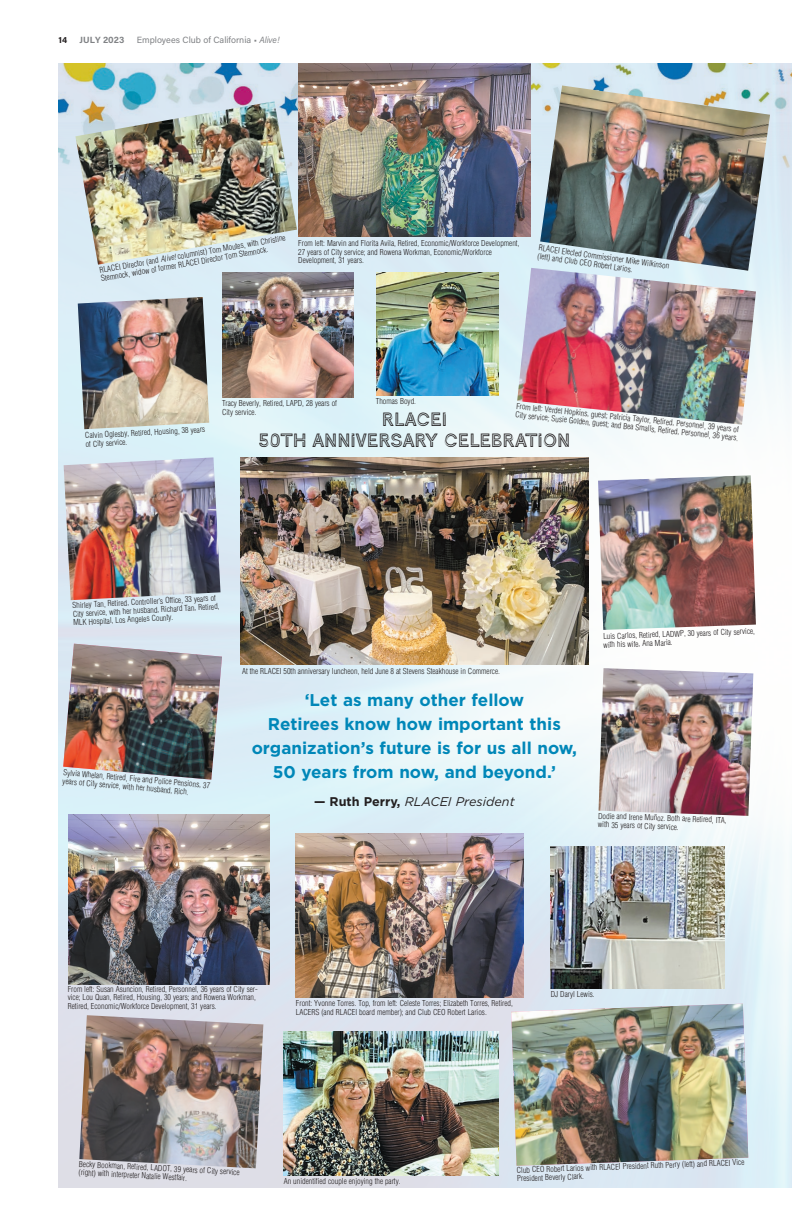
<style>
.page{position:relative;width:792px;height:1224px;background:#fff}
.page>*{position:absolute;margin:0;border:0;box-sizing:border-box;transform-origin:0 0}
.Main_body_text_Feb20{font:20.4px "Continuo";color:#231f20}
.Main_Subhead_Feb2023{font:700 17px/24px "Gotham";color:#0087b8;text-align:center}
.Main_Subhead_Feb2023-2{font:italic 12.6px "Gotham";color:#231f20}
.t1{font:9px "Acumin Pro";color:#808285}
.t2{font:700 9px "Acumin Pro";color:#808285}
.t3{font:700 9px "Acumin Pro";color:#231f20}
.Main_Caption_Feb2023{font:300 condensed 8px/8.5px "Helvetica";color:#231f20}
.s1{font-style:italic}
.s2{font-weight:700;font-style:normal}
</style>
<div class="page">
<img style="left:58px;top:176px;width:734px;height:1012px">
<img style="left:58px;top:63px;width:734px;height:113px">
<img style="left:241px;top:458px;width:347px;height:207px">
<img style="left:75px;top:101px;width:222px;height:164px">
<img style="left:298px;top:63px;width:232px;height:174px">
<img style="left:540px;top:86px;width:230px;height:185px">
<img style="left:377px;top:272px;width:122px;height:123px">
<img style="left:222px;top:272px;width:132px;height:126px">
<img style="left:78px;top:297px;width:131px;height:132px">
<img style="left:64px;top:457px;width:157px;height:143px">
<img style="left:63px;top:644px;width:159px;height:136px">
<img style="left:517px;top:268px;width:239px;height:157px">
<img style="left:284px;top:1031px;width:214px;height:144px">
<img style="left:79px;top:1015px;width:184px;height:153px">
<img style="left:599px;top:668px;width:154px;height:148px">
<img style="left:550px;top:846px;width:174px;height:143px">
<img style="left:598px;top:475px;width:158px;height:155px">
<img style="left:68px;top:814px;width:201px;height:170px">
<img style="left:296px;top:834px;width:228px;height:164px">
<img style="left:511px;top:1004px;width:237px;height:162px">
<p class="t3" style="left:58px;top:33px;width:10px">14</p>
<p class="t2" style="left:80px;top:33px;width:46px">JULY 2023</p>
<p class="t1" style="left:137px;top:33px;width:144px">Employees Club of California • <span class="s1">Alive!</span></p>
<p class="Main_Caption_Feb2023" style="left:99px;top:266px;width:190px;rotate:-10deg">RLACEI Director (and <span class="s1">Alive!</span> columnist) Tom Moutes, with Christine<br>Stemnock, widow of former RLACEI Director Tom Stemnock.</p>
<p class="Main_Caption_Feb2023" style="left:298px;top:239px;width:223px">From left: Marvin and Florita Avila, Retired, Economic/Workforce Development,<br>27 years of City service; and Rowena Workman, Economic/Workforce<br>Development, 31 years.</p>
<p class="Main_Caption_Feb2023" style="left:539px;top:243px;width:133px;rotate:8deg">RLACEI Elected Commissioner Mike Wilkinson (left) and Club CEO Robert Larios.</p>
<p class="Main_Caption_Feb2023" style="left:85px;top:431px;width:122px;rotate:-3deg">Calvin Oglesby, Retired, Housing, 38 years of City service.</p>
<p class="Main_Caption_Feb2023" style="left:376px;top:396px;width:42px">Thomas Boyd.</p>
<p class="Main_Caption_Feb2023" style="left:222px;top:399px;width:117px">Tracy Beverly, Retired, LAPD, 28 years of<br>City service.</p>
<p class="Main_Caption_Feb2023" style="left:517px;top:402px;width:226px;rotate:6deg">From left: Verdel Hopkins, guest; Patricia Taylor, Retired, Personnel, 39 years of<br>City service; Susie Golden, guest; and Bea Smalls, Retired, Personnel, 36 years.</p>
<p class="Main_body_text_Feb20" style="left:382px;top:409px;width:67px">RLACEI</p>
<p class="Main_body_text_Feb20" style="left:258px;top:430px;width:314px">50TH ANNIVERSARY CELEBRATION</p>
<p class="Main_Caption_Feb2023" style="left:72px;top:601px;width:148px;rotate:-3deg">Shirley Tan, Retired, Controller’s Office, 33 years of<br>City service, with her husband, Richard Tan, Retired,<br>MLK Hospital, Los Angeles County.</p>
<p class="Main_Caption_Feb2023" style="left:64px;top:768px;width:149px;rotate:5deg">Sylvia Whelan, Retired, Fire and Police Pensions, 37 years of City service, with her husband, Rich.</p>
<p class="Main_Caption_Feb2023" style="left:242px;top:667px;width:259px">At the RLACEI 50th anniversary luncheon, held June 8 at Stevens Steakhouse in Commerce.</p>
<p class="Main_Subhead_Feb2023" style="left:252px;top:688px;width:327px">‘Let as many other fellow<br>Retirees know how important this organization’s future is for us all now,<br>50 years from now, and beyond.’</p>
<p class="Main_Subhead_Feb2023-2" style="left:314px;top:793px;width:202px"><span class="s2">— Ruth Perry,</span> RLACEI President</p>
<p class="Main_Caption_Feb2023" style="left:603px;top:632px;width:153px;rotate:-2deg">Luis Carlos, Retired, LADWP, 30 years of City service, with his wife, Ana Maria.</p>
<p class="Main_Caption_Feb2023" style="left:598px;top:811px;width:130px;rotate:2deg">Dodie and Irene Muñoz. Both are Retired, ITA, with 35 years of City service.</p>
<p class="Main_Caption_Feb2023" style="left:68px;top:985px;width:192px">From left: Susan Asuncion, Retired, Personnel, 36 years of City ser&shy;vice; Lou Quan, Retired, Housing, 30 years; and Rowena Workman,<br>Retired, Economic/Workforce Development, 31 years.</p>
<p class="Main_Caption_Feb2023" style="left:296px;top:999px;width:219px">Front: Yvonne Torres. Top, from left: Celeste Torres; Elizabeth Torres, Retired,<br>LACERS (and RLACEI board member); and Club CEO Robert Larios.</p>
<p class="Main_Caption_Feb2023" style="left:551px;top:990px;width:45px">DJ Daryl Lewis.</p>
<p class="Main_Caption_Feb2023" style="left:79px;top:1159px;width:162px;rotate:3deg">Becky Bookman, Retired, LADOT, 39 years of City service (right) with interpreter Natalie Westfair.</p>
<p class="Main_Caption_Feb2023" style="left:284px;top:1177px;width:118px">An unidentified couple enjoying the party.</p>
<p class="Main_Caption_Feb2023" style="left:517px;top:1166px;width:229px;rotate:-2deg">Club CEO Robert Larios with RLACEI President Ruth Perry (left) and RLACEI Vice<br>President Beverly Clark.</p>
</div>
